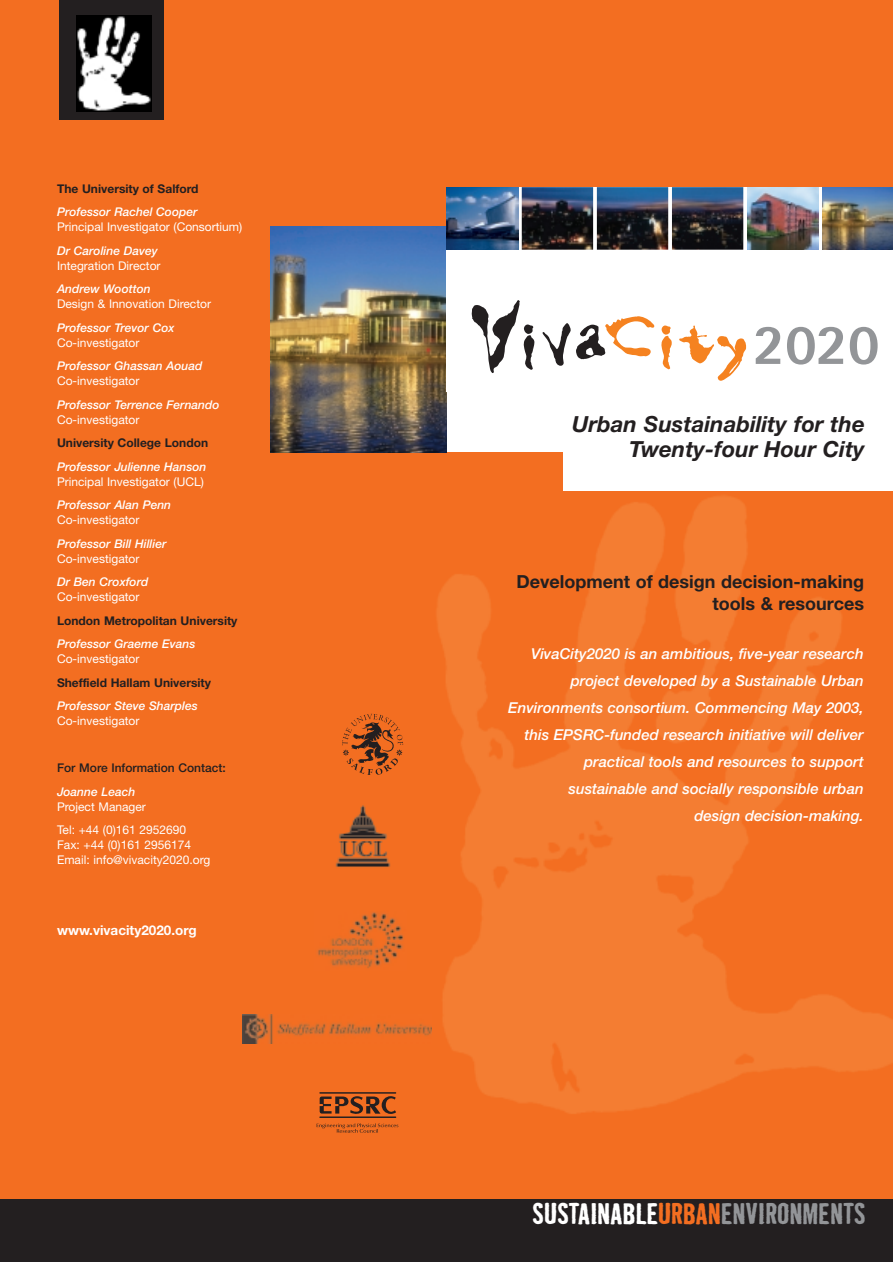
<style>
.page{position:relative;width:893px;height:1262px;background:#fff}
.page>*{position:absolute;margin:0;border:0;box-sizing:border-box;transform-origin:0 0}
.t1{font:700 27.3px "Badhouse";letter-spacing:-.01em;color:#939598}
.t2{font:italic 700 22.2px/25.5px "Helvetica Neue";color:#231f20;text-align:right}
.t3{font:700 18px/21.6px "Helvetica Neue";color:#231f20;text-align:right}
.t4{font:italic 500 15px/27px "Helvetica Neue";color:#fff;text-align:right}
.t5{font:700 13.5px "Helvetica Neue";color:#fff}
.t6{font:12px/23.5px "Helvetica Neue";color:#fff}
.t7{font:italic 500 12px "Helvetica Neue";color:#fff}
.t8{font:700 12px "Helvetica Neue";color:#231f20}
.t9{font:500 12px "Helvetica Neue";color:#231f20}
.s1{color:#fff}
.s2{color:#f36e21}
</style>
<div class="page">
<div style="left:0;top:0;width:892px;height:1200px;background:#f36e21"></div>
<img style="left:431px;top:490px;width:461px;height:624px">
<div style="left:270px;top:226px;width:622px;height:226px;background:#fff"></div>
<img style="left:270px;top:226px;width:176px;height:226px">
<img style="left:317px;top:912px;width:87px;height:57px">
<svg style="left:342px;top:714px;width:61px;height:61px"></svg>
<img style="left:242px;top:1014px;width:189px;height:29px">
<img style="left:335px;top:805px;width:56px;height:63px">
<svg style="left:316px;top:1123px;width:82px;height:9px"></svg>
<hr style="left:319px;top:1116px;width:77px;height:2px;background:#231f20">
<hr style="left:319px;top:1092px;width:77px;height:1px;background:#231f20">
<svg style="left:319px;top:1096px;width:77px;height:18px"></svg>
<div style="left:60px;top:0;width:104px;height:120px;background:#231f20"></div>
<img style="left:76px;top:16px;width:75px;height:95px">
<div style="left:563px;top:205px;width:329px;height:285px;background:#fff"></div>
<div style="left:446px;top:187px;width:446px;height:204px;background:#fff"></div>
<svg style="left:471px;top:300px;width:63px;height:73px"></svg>
<svg style="left:542px;top:323px;width:28px;height:43px"></svg>
<svg style="left:576px;top:316px;width:78px;height:43px"></svg>
<svg style="left:661px;top:325px;width:10px;height:44px"></svg>
<svg style="left:679px;top:325px;width:67px;height:56px"></svg>
<svg style="left:755px;top:327px;width:25px;height:37px"></svg>
<svg style="left:787px;top:327px;width:56px;height:37px"></svg>
<svg style="left:849px;top:327px;width:28px;height:37px"></svg>
<img style="left:446px;top:187px;width:72px;height:63px">
<img style="left:521px;top:187px;width:222px;height:63px">
<img style="left:747px;top:187px;width:71px;height:63px">
<img style="left:822px;top:187px;width:70px;height:63px">
<div style="left:0;top:1199px;width:892px;height:62px;background:#231f20"></div>
<p class="t8" style="left:57px;top:184px;width:143px">The University of Salford</p>
<p class="t7" style="left:57px;top:207px;width:142px">Professor Rachel Cooper</p>
<p class="t6" style="left:57px;top:216px;width:187px">Principal Investigator (Consortium)</p>
<p class="t7" style="left:57px;top:246px;width:102px">Dr Caroline Davey</p>
<p class="t6" style="left:57px;top:255px;width:105px">Integration Director</p>
<p class="t7" style="left:57px;top:285px;width:95px">Andrew Wootton</p>
<p class="t6" style="left:57px;top:293px;width:155px">Design &amp; Innovation Director</p>
<p class="t7" style="left:57px;top:323px;width:119px">Professor Trevor Cox</p>
<p class="t6" style="left:57px;top:332px;width:84px">Co-investigator</p>
<p class="t7" style="left:57px;top:362px;width:147px">Professor Ghassan Aouad</p>
<p class="t6" style="left:57px;top:370px;width:84px">Co-investigator</p>
<p class="t7" style="left:57px;top:400px;width:164px">Professor Terrence Fernando</p>
<p class="t6" style="left:57px;top:409px;width:84px">Co-investigator</p>
<p class="t8" style="left:57px;top:439px;width:153px">University College London</p>
<p class="t7" style="left:57px;top:462px;width:151px">Professor Julienne Hanson</p>
<p class="t6" style="left:57px;top:471px;width:148px">Principal Investigator (UCL)</p>
<p class="t7" style="left:57px;top:501px;width:116px">Professor Alan Penn</p>
<p class="t6" style="left:57px;top:509px;width:84px">Co-investigator</p>
<p class="t7" style="left:57px;top:539px;width:111px">Professor Bill Hillier</p>
<p class="t6" style="left:57px;top:548px;width:84px">Co-investigator</p>
<p class="t7" style="left:57px;top:578px;width:93px">Dr Ben Croxford</p>
<p class="t6" style="left:57px;top:586px;width:84px">Co-investigator</p>
<p class="t8" style="left:57px;top:616px;width:182px">London Metropolitan University</p>
<p class="t7" style="left:57px;top:640px;width:140px">Professor Graeme Evans</p>
<p class="t6" style="left:57px;top:648px;width:84px">Co-investigator</p>
<p class="t8" style="left:57px;top:678px;width:155px">Sheffield Hallam University</p>
<p class="t7" style="left:57px;top:702px;width:142px">Professor Steve Sharples</p>
<p class="t6" style="left:57px;top:710px;width:84px">Co-investigator</p>
<p class="t9" style="left:57px;top:764px;width:170px">For More Information Contact:</p>
<p class="t7" style="left:57px;top:787px;width:80px">Joanne Leach</p>
<p class="t6" style="left:57px;top:796px;width:131px">Project Manager<br>Tel: +44 (0)161 2952690</p>
<p class="t6" style="left:57px;top:839px;width:155px;line-height:15px">Fax: +44 (0)161 2956174<br>Email: info@vivacity2020.org</p>
<p class="t5" style="left:57px;top:925px;width:141px">www.vivacity2020.org</p>
<h2 class="t2" style="left:572px;top:413px;width:294px">Urban Sustainability for the<br>Twenty-four Hour City</h2>
<h3 class="t3" style="left:516px;top:572px;width:349px">Development of design decision-making tools &amp; resources</h3>
<p class="t4" style="left:508px;top:641px;width:357px">VivaCity2020 is an ambitious, five-year research project developed by a Sustainable Urban Environments consortium. Commencing May 2003, this EPSRC-funded research initiative will deliver practical tools and resources to support sustainable and socially responsible urban<br>design decision-making.</p>
<h1 class="t1" style="left:532px;top:1201px;width:335px"><span class="s1">SUSTAINABLE</span><span class="s2">URBAN</span>ENVIRONMENTS</h1>
</div>
